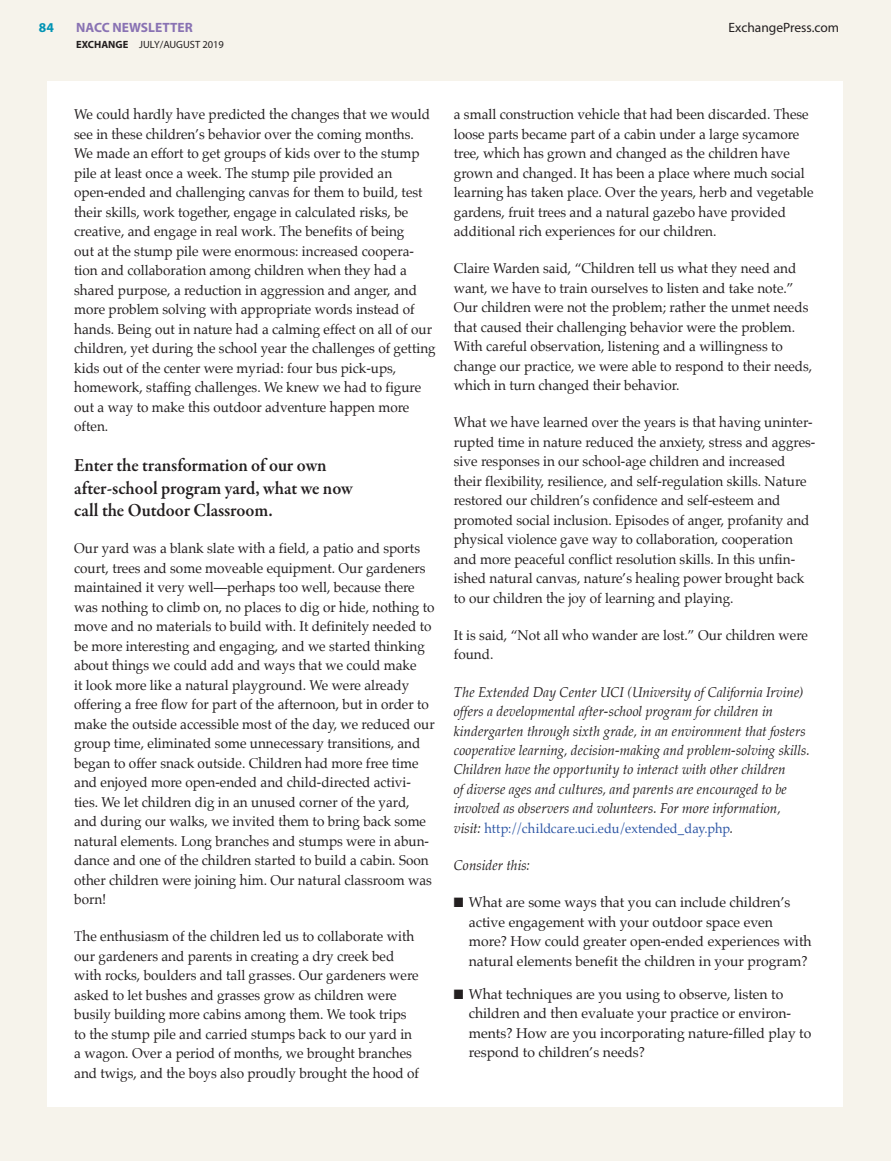
<style>
.page{position:relative;width:891px;height:1161px;background:#f6f3eb}
.page>*{position:absolute;margin:0;border:0;box-sizing:border-box;transform-origin:0 0}
.t1{font:600 18.75px/22.5px "Garamond Premr Pro";letter-spacing:-.005em;color:#231f20;scale:.95 1}
.t2{font:14.25px/19.5px "Palatino";color:#231f20;scale:.95 1}
.t3{font:italic 14.25px/19.5px "Palatino";color:#231f20;scale:.95 1}
.t4{font:14.25px/19.5px "Palatino";color:#231f20}
.t5{font:13.5px "Palatino";letter-spacing:.005em;color:#2d56a5;scale:.95 1}
.t6{font:13.5px "Myriad Pro";color:#231f20}
.t7{font:700 13.5px "Myriad Pro";color:#8972b3}
.t8{font:700 13.5px "Myriad Pro";color:#0093b4}
.t9{font:10.5px "Myriad Pro";color:#231f20}
.s1{font-weight:700}
.s2{font-style:italic;font-size:14.25px;color:#231f20}
</style>
<div class="page">
<div style="left:47px;top:81px;width:795px;height:1026px;background:#fff"></div>
<p class="t8" style="left:39px;top:19px;width:16px">84</p>
<p class="t7" style="left:76px;top:19px;width:118px">NACC NEWSLETTER</p>
<p class="t6" style="left:729px;top:19px;width:112px">ExchangePress.com</p>
<p class="t9" style="left:76px;top:38px;width:149px"><span class="s1">EXCHANGE</span> JULY/AUGUST 2019</p>
<p class="t2" style="left:74px;top:105px;width:382px">We could hardly have predicted the changes that we would see in these children’s behavior over the coming months.<br>We made an effort to get groups of kids over to the stump pile at least once a week. The stump pile provided an open-ended and challenging canvas for them to build, test their skills, work together, engage in calculated risks, be creative, and engage in real work. The benefits of being<br>out at the stump pile were enormous: increased coopera&shy;tion and collaboration among children when they had a shared purpose, a reduction in aggression and anger, and more problem solving with appropriate words instead of hands. Being out in nature had a calming effect on all of our children, yet during the school year the challenges of getting kids out of the center were myriad: four bus pick-ups, homework, staffing challenges. We knew we had to figure out a way to make this outdoor adventure happen more often.</p>
<h1 class="t1" style="left:74px;top:455px;width:295px">Enter the transformation of our own after-school program yard, what we now call the Outdoor Classroom.</h1>
<p class="t2" style="left:74px;top:539px;width:381px">Our yard was a blank slate with a field, a patio and sports court, trees and some moveable equipment. Our gardeners maintained it very well—perhaps too well, because there was nothing to climb on, no places to dig or hide, nothing to move and no materials to build with. It definitely needed to be more interesting and engaging, and we started thinking about things we could add and ways that we could make<br>it look more like a natural playground. We were already offering a free flow for part of the afternoon, but in order to make the outside accessible most of the day, we reduced our group time, eliminated some unnecessary transitions, and began to offer snack outside. Children had more free time and enjoyed more open-ended and child-directed activi&shy;ties. We let children dig in an unused corner of the yard, and during our walks, we invited them to bring back some natural elements. Long branches and stumps were in abun&shy;dance and one of the children started to build a cabin. Soon other children were joining him. Our natural classroom was born!</p>
<p class="t2" style="left:74px;top:927px;width:365px">The enthusiasm of the children led us to collaborate with our gardeners and parents in creating a dry creek bed with rocks, boulders and tall grasses. Our gardeners were asked to let bushes and grasses grow as children were busily building more cabins among them. We took trips to the stump pile and carried stumps back to our yard in a wagon. Over a period of months, we brought branches and twigs, and the boys also proudly brought the hood of</p>
<p class="t2" style="left:454px;top:105px;width:380px">a small construction vehicle that had been discarded. These loose parts became part of a cabin under a large sycamore tree, which has grown and changed as the children have grown and changed. It has been a place where much social learning has taken place. Over the years, herb and vegetable gardens, fruit trees and a natural gazebo have provided additional rich experiences for our children.</p>
<p class="t2" style="left:454px;top:259px;width:379px">Claire Warden said, “Children tell us what they need and want, we have to train ourselves to listen and take note.” Our children were not the problem; rather the unmet needs that caused their challenging behavior were the problem.<br>With careful observation, listening and a willingness to change our practice, we were able to respond to their needs, which in turn changed their behavior.</p>
<p class="t2" style="left:454px;top:413px;width:382px">What we have learned over the years is that having uninter&shy;rupted time in nature reduced the anxiety, stress and aggres&shy;sive responses in our school-age children and increased their flexibility, resilience, and self-regulation skills. Nature restored our children’s confidence and self-esteem and promoted social inclusion. Episodes of anger, profanity and physical violence gave way to collaboration, cooperation and more peaceful conflict resolution skills. In this unfin&shy;ished natural canvas, nature’s healing power brought back to our children the joy of learning and playing.</p>
<p class="t2" style="left:454px;top:625px;width:374px">It is said, “Not all who wander are lost.” Our children were found.</p>
<p class="t3" style="left:454px;top:682px;width:376px">The Extended Day Center UCI (University of California Irvine) offers a developmental after-school program for children in kindergarten through sixth grade, in an environment that fosters cooperative learning, decision-making and problem-solving skills.<br>Children have the opportunity to interact with other children<br>of diverse ages and cultures, and parents are encouraged to be involved as observers and volunteers. For more information,</p>
<p class="t5" style="left:454px;top:817px;width:296px"><span class="s2">visit:</span> http://childcare.uci.edu/extended_day.php<span class="s2">.</span></p>
<p class="t3" style="left:454px;top:855px;width:82px">Consider this:</p>
<p class="t4" style="left:469px;top:892px;width:344px;text-indent:-15px">■ What are some ways that you can include children’s active engagement with your outdoor space even more? How could greater open-ended experiences with natural elements benefit the children in your program?</p>
<p class="t4" style="left:469px;top:984px;width:344px;text-indent:-15px">■ What techniques are you using to observe, listen to children and then evaluate your practice or environ&shy;ments? How are you incorporating nature-filled play to respond to children’s needs?</p>
</div>
